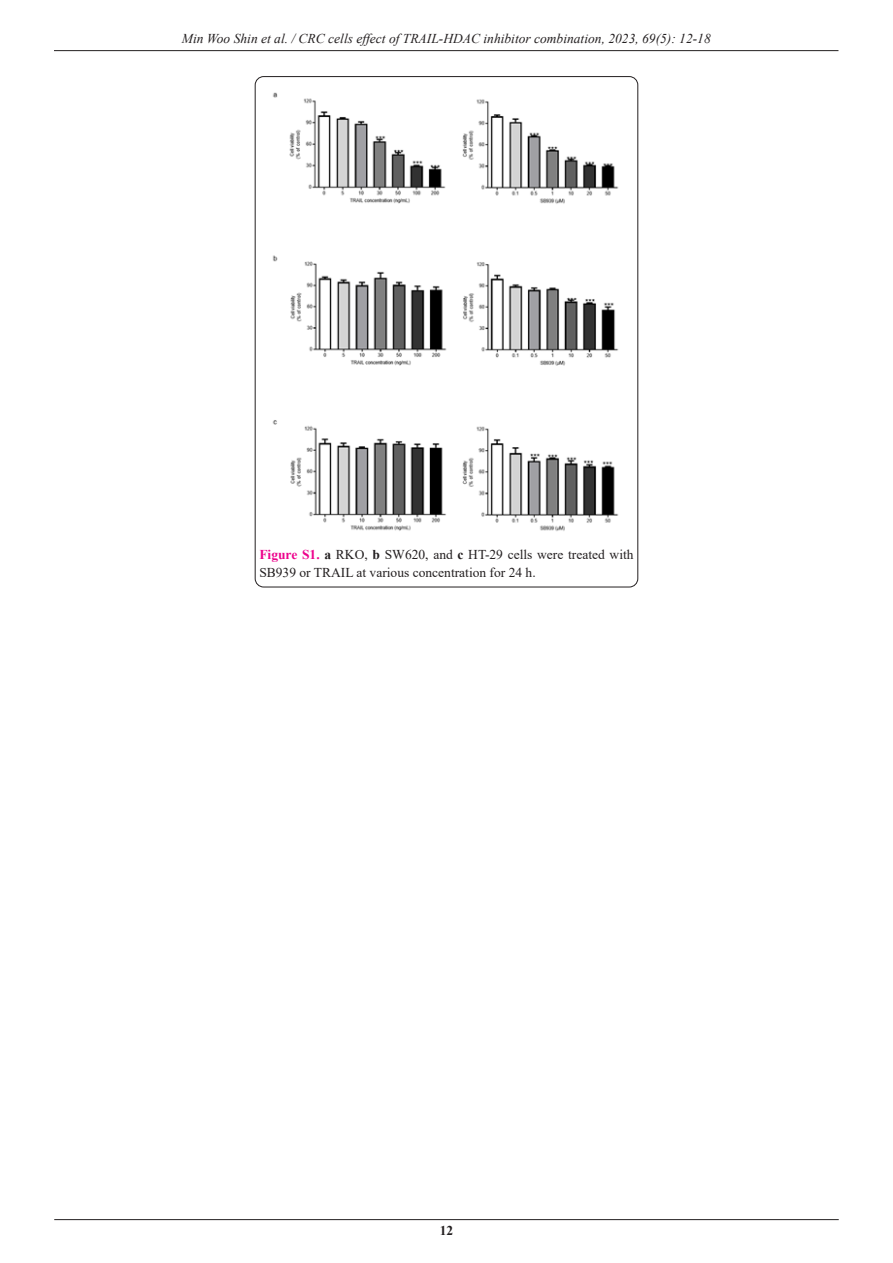
<style>
.page{position:relative;width:893px;height:1263px;background:#fff}
.page>*{position:absolute;margin:0;border:0;box-sizing:border-box;transform-origin:0 0}
.t1{font:13.5px/18px "Times New Roman";color:#231f20}
.t2{font:italic 13.5px "Times New Roman";color:#231f20}
.t3{font:700 13.5px "Times New Roman";color:#231f20}
.s1{font-weight:700;color:#ed028c}
.s2{font-weight:700}
</style>
<div class="page">
<hr style="left:54px;top:50px;width:784px;height:1px;background:#231f20">
<hr style="left:54px;top:1219px;width:785px;height:1px;background:#231f20">
<img style="left:272px;top:92px;width:347px;height:439px">
<p class="t2" style="left:182px;top:29px;width:530px">Min Woo Shin et al. / CRC cells effect of TRAIL-HDAC inhibitor combination, 2023, 69(5): 12-18</p>
<p class="t1" style="left:259px;top:545px;width:376px"><span class="s1">Figure S1.</span> <span class="s2">a</span> RKO, <span class="s2">b</span> SW620, and <span class="s2">c</span> HT-29 cells were treated with<br>SB939 or TRAIL at various concentration for 24 h.</p>
<p class="t3" style="left:440px;top:1220px;width:15px">12</p>
</div>
